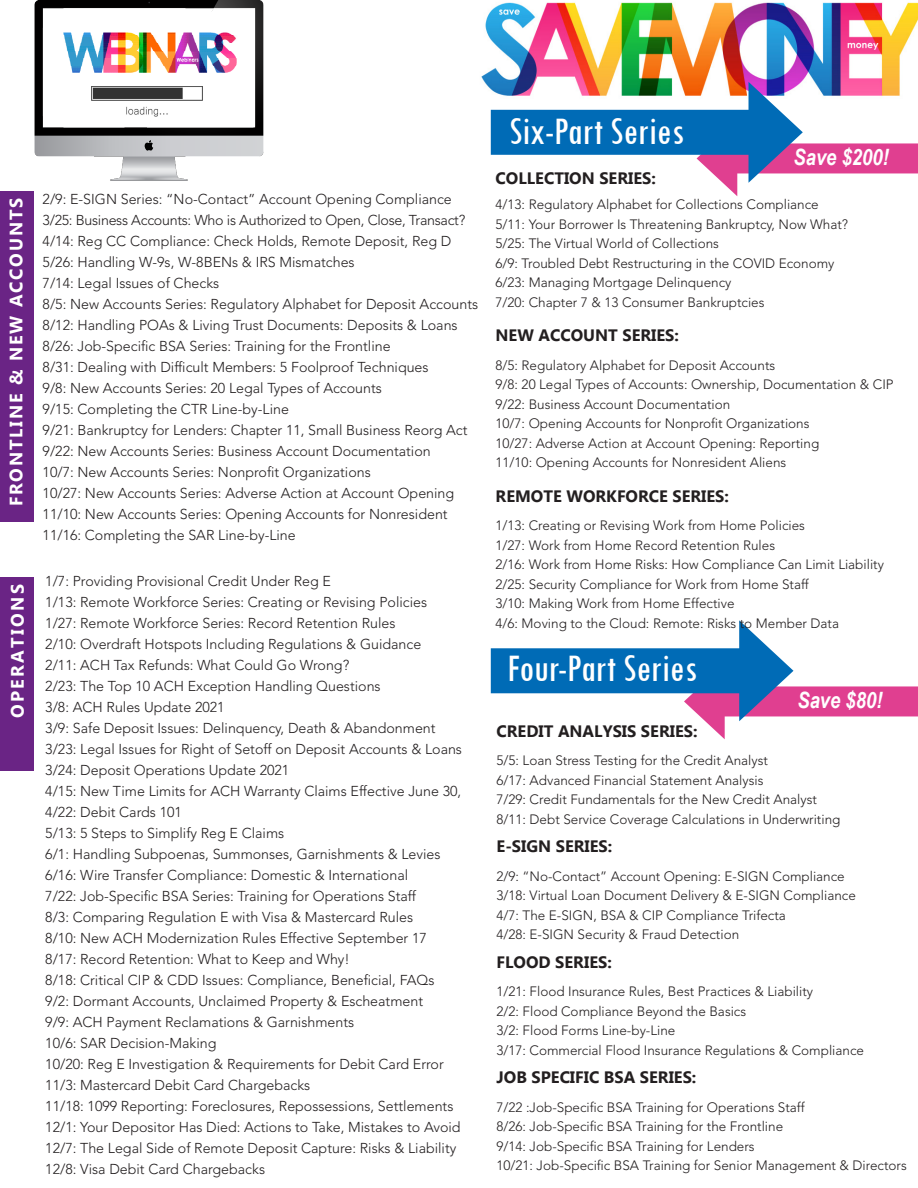
<style>
.page{position:relative;width:918px;height:1188px;background:#fff}
.page>*{position:absolute;margin:0;border:0;box-sizing:border-box;transform-origin:0 0}
.Document_Title{font:condensed 40.5px "Tw Cen";color:#fff}
.Document_Title-2{font:italic 700 22.5px "Arial Narrow";color:#fff}
.t1{font:700 18px "Myanmar Text";letter-spacing:.1em;color:#fff}
.t2{font:700 18px "Myanmar Text";letter-spacing:.13em;color:#fff}
.t3{font:700 16.5px "Myanmar Text";color:#231f20}
.t4{font:300 14.25px/21px "Avenir LT Std";color:#231f20}
.t5{font:300 14.25px "Avenir LT Std";letter-spacing:-.02em;color:#231f20}
.t6{font:300 13.5px "Avenir LT Std";color:#231f20}
</style>
<div class="page">
<img style="left:34px;top:0;width:230px;height:181px">
<div style="left:711px;top:686px;width:207px;height:30px;background:#e03f90"></div>
<svg style="left:684px;top:693px;width:41px;height:46px"></svg>
<div style="left:491px;top:648px;width:265px;height:45px;background:#006bb6"></div>
<svg style="left:739px;top:620px;width:55px;height:101px"></svg>
<img style="left:481px;top:2px;width:437px;height:102px">
<div style="left:723px;top:143px;width:195px;height:30px;background:#e03f90"></div>
<svg style="left:697px;top:155px;width:40px;height:41px"></svg>
<div style="left:491px;top:110px;width:274px;height:45px;background:#006bb6"></div>
<svg style="left:749px;top:82px;width:54px;height:101px"></svg>
<div style="left:0;top:191px;width:34px;height:331px;background:#6a2485"></div>
<img style="left:88px;top:86px;width:121px;height:33px">
<div style="left:0;top:577px;width:34px;height:193px;background:#6a2485"></div>
<img style="left:56px;top:12px;width:189px;height:74px">
<p class="t1" style="left:6px;top:506px;width:310px;rotate:-90deg">FRONTLINE &amp; NEW ACCOUNTS</p>
<p class="t2" style="left:7px;top:718px;width:135px;rotate:-90deg">OPERATIONS</p>
<p class="t4" style="left:43px;top:188px;width:411px">2/9: E-SIGN Series: “No-Contact” Account Opening Compliance</p>
<p class="t5" style="left:43px;top:211px;width:424px">3/25: Business Accounts: Who is Authorized to Open, Close, Transact?</p>
<p class="t4" style="left:43px;top:230px;width:410px">4/14: Reg CC Compliance: Check Holds, Remote Deposit, Reg D</p>
<p class="t4" style="left:43px;top:251px;width:314px">5/26: Handling W-9s, W-8BENs &amp; IRS Mismatches</p>
<p class="t4" style="left:43px;top:272px;width:178px">7/14: Legal Issues of Checks</p>
<p class="t4" style="left:43px;top:293px;width:437px">8/5: New Accounts Series: Regulatory Alphabet for Deposit Accounts</p>
<p class="t4" style="left:43px;top:314px;width:417px">8/12: Handling POAs &amp; Living Trust Documents: Deposits &amp; Loans</p>
<p class="t4" style="left:43px;top:335px;width:350px">8/26: Job-Specific BSA Series: Training for the Frontline</p>
<p class="t4" style="left:43px;top:356px;width:388px">8/31: Dealing with Difficult Members: 5 Foolproof Techniques</p>
<p class="t4" style="left:43px;top:377px;width:341px">9/8: New Accounts Series: 20 Legal Types of Accounts</p>
<p class="t4" style="left:43px;top:398px;width:248px">9/15: Completing the CTR Line-by-Line</p>
<p class="t4" style="left:43px;top:419px;width:426px">9/21: Bankruptcy for Lenders: Chapter 11, Small Business Reorg Act</p>
<p class="t4" style="left:43px;top:440px;width:390px">9/22: New Accounts Series: Business Account Documentation</p>
<p class="t4" style="left:43px;top:461px;width:330px">10/7: New Accounts Series: Nonprofit Organizations</p>
<p class="t4" style="left:43px;top:482px;width:413px">10/27: New Accounts Series: Adverse Action at Account Opening<br>11/10: New Accounts Series: Opening Accounts for Nonresident<br>11/16: Completing the SAR Line-by-Line</p>
<p class="t4" style="left:45px;top:570px;width:287px">1/7: Providing Provisional Credit Under Reg E</p>
<p class="t4" style="left:45px;top:591px;width:383px">1/13: Remote Workforce Series: Creating or Revising Policies</p>
<p class="t4" style="left:45px;top:612px;width:352px">1/27: Remote Workforce Series: Record Retention Rules</p>
<p class="t4" style="left:45px;top:633px;width:377px">2/10: Overdraft Hotspots Including Regulations &amp; Guidance</p>
<p class="t4" style="left:45px;top:654px;width:305px">2/11: ACH Tax Refunds: What Could Go Wrong?</p>
<p class="t4" style="left:45px;top:675px;width:337px">2/23: The Top 10 ACH Exception Handling Questions</p>
<p class="t4" style="left:45px;top:696px;width:181px">3/8: ACH Rules Update 2021</p>
<p class="t4" style="left:45px;top:717px;width:392px">3/9: Safe Deposit Issues: Delinquency, Death &amp; Abandonment</p>
<p class="t4" style="left:45px;top:738px;width:418px">3/23: Legal Issues for Right of Setoff on Deposit Accounts &amp; Loans</p>
<p class="t4" style="left:45px;top:759px;width:246px">3/24: Deposit Operations Update 2021</p>
<p class="t4" style="left:45px;top:780px;width:417px">4/15: New Time Limits for ACH Warranty Claims Effective June 30,</p>
<p class="t4" style="left:45px;top:801px;width:138px">4/22: Debit Cards 101</p>
<p class="t4" style="left:45px;top:822px;width:240px">5/13: 5 Steps to Simplify Reg E Claims</p>
<p class="t4" style="left:45px;top:843px;width:397px">6/1: Handling Subpoenas, Summonses, Garnishments &amp; Levies</p>
<p class="t4" style="left:45px;top:864px;width:364px">6/16: Wire Transfer Compliance: Domestic &amp; International</p>
<p class="t4" style="left:45px;top:885px;width:372px">7/22: Job-Specific BSA Series: Training for Operations Staff</p>
<p class="t4" style="left:45px;top:906px;width:369px">8/3: Comparing Regulation E with Visa &amp; Mastercard Rules</p>
<p class="t4" style="left:45px;top:927px;width:383px">8/10: New ACH Modernization Rules Effective September 17</p>
<p class="t4" style="left:45px;top:948px;width:306px">8/17: Record Retention: What to Keep and Why!</p>
<p class="t4" style="left:45px;top:969px;width:391px">8/18: Critical CIP &amp; CDD Issues: Compliance, Beneficial, FAQs</p>
<p class="t4" style="left:45px;top:990px;width:379px">9/2: Dormant Accounts, Unclaimed Property &amp; Escheatment</p>
<p class="t4" style="left:45px;top:1011px;width:310px">9/9: ACH Payment Reclamations &amp; Garnishments</p>
<p class="t4" style="left:45px;top:1032px;width:173px">10/6: SAR Decision-Making</p>
<p class="t4" style="left:45px;top:1053px;width:400px">10/20: Reg E Investigation &amp; Requirements for Debit Card Error</p>
<p class="t4" style="left:45px;top:1074px;width:267px">11/3: Mastercard Debit Card Chargebacks</p>
<p class="t4" style="left:45px;top:1095px;width:410px">11/18: 1099 Reporting: Foreclosures, Repossessions, Settlements</p>
<p class="t4" style="left:45px;top:1116px;width:417px">12/1: Your Depositor Has Died: Actions to Take, Mistakes to Avoid</p>
<p class="t4" style="left:45px;top:1137px;width:413px">12/7: The Legal Side of Remote Deposit Capture: Risks &amp; Liability</p>
<p class="t4" style="left:45px;top:1158px;width:221px">12/8: Visa Debit Card Chargebacks</p>
<p class="Document_Title" style="left:509px;top:107px;width:176px">Six-Part Series</p>
<p class="Document_Title-2" style="left:794px;top:140px;width:97px">Save $200!</p>
<p class="t3" style="left:496px;top:169px;width:162px">COLLECTION SERIES:</p>
<p class="t6" style="left:496px;top:197px;width:325px">4/13: Regulatory Alphabet for Collections Compliance</p>
<p class="t6" style="left:496px;top:216px;width:354px">5/11: Your Borrower Is Threatening Bankruptcy, Now What?</p>
<p class="t6" style="left:496px;top:236px;width:225px">5/25: The Virtual World of Collections</p>
<p class="t6" style="left:496px;top:255px;width:340px">6/9: Troubled Debt Restructuring in the COVID Economy</p>
<p class="t6" style="left:496px;top:275px;width:237px">6/23: Managing Mortgage Delinquency</p>
<p class="t6" style="left:496px;top:294px;width:270px">7/20: Chapter 7 &amp; 13 Consumer Bankruptcies</p>
<p class="t3" style="left:496px;top:326px;width:185px">NEW ACCOUNT SERIES:</p>
<p class="t6" style="left:496px;top:357px;width:281px">8/5: Regulatory Alphabet for Deposit Accounts</p>
<p class="t6" style="left:496px;top:377px;width:400px">9/8: 20 Legal Types of Accounts: Ownership, Documentation &amp; CIP</p>
<p class="t6" style="left:496px;top:396px;width:236px">9/22: Business Account Documentation</p>
<p class="t6" style="left:496px;top:416px;width:315px">10/7: Opening Accounts for Nonprofit Organizations</p>
<p class="t6" style="left:496px;top:435px;width:325px">10/27: Adverse Action at Account Opening: Reporting</p>
<p class="t6" style="left:496px;top:455px;width:292px">11/10: Opening Accounts for Nonresident Aliens</p>
<p class="t3" style="left:496px;top:487px;width:235px">REMOTE WORKFORCE SERIES:</p>
<p class="t6" style="left:496px;top:518px;width:311px">1/13: Creating or Revising Work from Home Policies</p>
<p class="t6" style="left:496px;top:537px;width:281px">1/27: Work from Home Record Retention Rules</p>
<p class="t6" style="left:496px;top:557px;width:390px">2/16: Work from Home Risks: How Compliance Can Limit Liability</p>
<p class="t6" style="left:496px;top:576px;width:315px">2/25: Security Compliance for Work from Home Staff</p>
<p class="t6" style="left:496px;top:596px;width:240px">3/10: Making Work from Home Effective</p>
<p class="t6" style="left:496px;top:615px;width:345px">4/6: Moving to the Cloud: Remote: Risks to Member Data</p>
<p class="Document_Title" style="left:507px;top:644px;width:192px">Four-Part Series</p>
<p class="Document_Title-2" style="left:797px;top:683px;width:87px">Save $80!</p>
<p class="t3" style="left:497px;top:721px;width:202px">CREDIT ANALYSIS SERIES:</p>
<p class="t6" style="left:497px;top:753px;width:273px">5/5: Loan Stress Testing for the Credit Analyst</p>
<p class="t6" style="left:497px;top:772px;width:268px">6/17: Advanced Financial Statement Analysis</p>
<p class="t6" style="left:497px;top:792px;width:322px">7/29: Credit Fundamentals for the New Credit Analyst</p>
<p class="t6" style="left:497px;top:811px;width:345px">8/11: Debt Service Coverage Calculations in Underwriting</p>
<p class="t3" style="left:497px;top:837px;width:117px">E-SIGN SERIES:</p>
<p class="t6" style="left:497px;top:868px;width:350px">2/9: “No-Contact” Account Opening: E-SIGN Compliance</p>
<p class="t6" style="left:497px;top:888px;width:361px">3/18: Virtual Loan Document Delivery &amp; E-SIGN Compliance</p>
<p class="t6" style="left:497px;top:907px;width:291px">4/7: The E-SIGN, BSA &amp; CIP Compliance Trifecta</p>
<p class="t6" style="left:497px;top:927px;width:244px">4/28: E-SIGN Security &amp; Fraud Detection</p>
<p class="t3" style="left:497px;top:952px;width:117px">FLOOD SERIES:</p>
<p class="t6" style="left:497px;top:984px;width:318px">1/21: Flood Insurance Rules, Best Practices &amp; Liability</p>
<p class="t6" style="left:497px;top:1003px;width:251px">2/2: Flood Compliance Beyond the Basics</p>
<p class="t6" style="left:497px;top:1023px;width:180px">3/2: Flood Forms Line-by-Line</p>
<p class="t6" style="left:497px;top:1042px;width:369px">3/17: Commercial Flood Insurance Regulations &amp; Compliance</p>
<p class="t3" style="left:497px;top:1068px;width:201px">JOB SPECIFIC BSA SERIES:</p>
<p class="t6" style="left:497px;top:1099px;width:310px">7/22 :Job-Specific BSA Training for Operations Staff</p>
<p class="t6" style="left:497px;top:1119px;width:288px">8/26: Job-Specific BSA Training for the Frontline</p>
<p class="t6" style="left:497px;top:1138px;width:260px">9/14: Job-Specific BSA Training for Lenders</p>
<p class="t6" style="left:497px;top:1158px;width:412px">10/21: Job-Specific BSA Training for Senior Management &amp; Directors</p>
</div>
